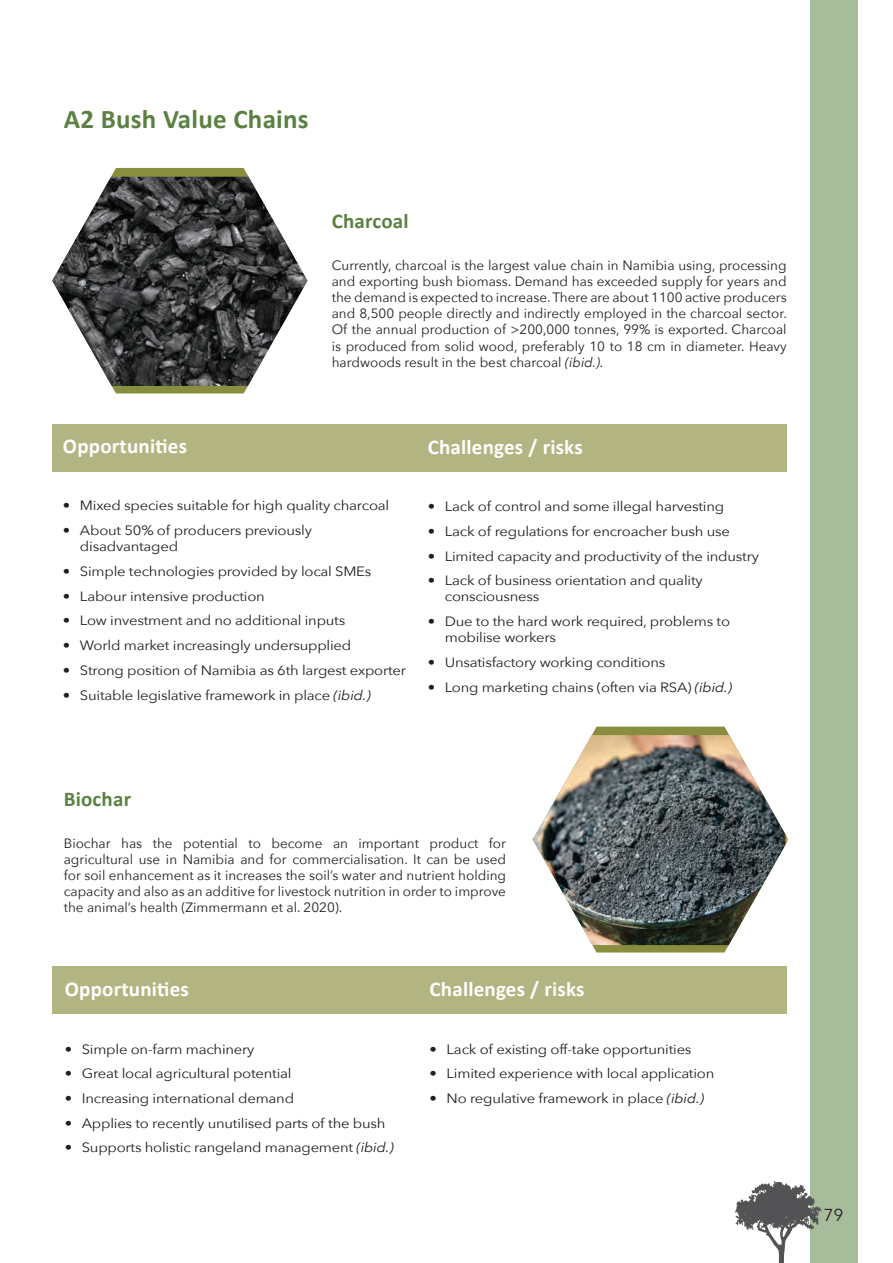
<style>
.page{position:relative;width:893px;height:1263px;background:#fff}
.page>*{position:absolute;margin:0;border:0;box-sizing:border-box;transform-origin:0 0}
.t1{font:700 27px "Calibri";letter-spacing:.01em;color:#5a8142}
.t2{font:700 21px "Calibri";letter-spacing:.01em;color:#fff}
.t3{font:700 21px "Calibri";letter-spacing:.01em;color:#5a8142}
.t4{font:17.25px "Avenir Next";color:#231f20}
.t5{font:13.5px/16.2px "Avenir Next";letter-spacing:-.015em;color:#231f20;scale:1.1 1}
.t6{font:13.5px/16.2px "Avenir Next";letter-spacing:-.015em;color:#231f20;text-align:justify}
.s1{font-style:italic}
</style>
<div class="page">
<div style="left:811px;top:0;width:47px;height:1263px;background:#a7bc9a"></div>
<svg style="left:735px;top:1181px;width:87px;height:82px"></svg>
<div style="left:52px;top:967px;width:735px;height:47px;background:#b2b581"></div>
<div style="left:52px;top:424px;width:735px;height:48px;background:#b2b581"></div>
<svg style="left:111px;top:168px;width:138px;height:225px;fill:#888e3d"></svg>
<img style="left:52px;top:177px;width:255px;height:209px">
<svg style="left:592px;top:727px;width:137px;height:225px;fill:#888e3d"></svg>
<img style="left:533px;top:735px;width:255px;height:210px">
<p class="t1" style="left:64px;top:100px;width:246px">A2 Bush Value Chains</p>
<p class="t2" style="left:63px;top:431px;width:126px">Opportunities</p>
<p class="t3" style="left:332px;top:206px;width:78px">Charcoal</p>
<p class="t6" style="left:332px;top:256px;width:457px">Currently, charcoal is the largest value chain in Namibia using, processing and exporting bush biomass. Demand has exceeded supply for years and the demand is expected to increase. There are about 1100 active producers and 8,500 people directly and indirectly employed in the charcoal sector.<br>Of the annual production of &gt;200,000 tonnes, 99% is exported. Charcoal is produced from solid wood, preferably 10 to 18 cm in diameter. Heavy hardwoods result in the best charcoal <span class="s1">(ibid.).</span></p>
<p class="t2" style="left:428px;top:432px;width:156px">Challenges / risks</p>
<p class="t5" style="left:63px;top:497px;width:298px">• Mixed species suitable for high quality charcoal</p>
<p class="t5" style="left:80px;top:522px;width:212px;text-indent:-17px">• About 50% of producers previously disadvantaged</p>
<p class="t5" style="left:63px;top:563px;width:282px">• Simple technologies provided by local SMEs</p>
<p class="t5" style="left:63px;top:587px;width:185px">• Labour intensive production</p>
<p class="t5" style="left:63px;top:612px;width:258px">• Low investment and no additional inputs</p>
<p class="t5" style="left:63px;top:637px;width:264px">• World market increasingly undersupplied</p>
<p class="t5" style="left:63px;top:661px;width:313px">• Strong position of Namibia as 6th largest exporter</p>
<p class="t5" style="left:63px;top:686px;width:281px">• Suitable legislative framework in place <span class="s1">(ibid.)</span></p>
<p class="t5" style="left:428px;top:498px;width:271px">• Lack of control and some illegal harvesting</p>
<p class="t5" style="left:428px;top:522px;width:276px">• Lack of regulations for encroacher bush use</p>
<p class="t5" style="left:428px;top:547px;width:303px">• Limited capacity and productivity of the industry</p>
<p class="t5" style="left:445px;top:572px;width:236px;text-indent:-17px">• Lack of business orientation and quality consciousness</p>
<p class="t5" style="left:445px;top:613px;width:261px;text-indent:-17px">• Due to the hard work required, problems to mobilise workers</p>
<p class="t5" style="left:428px;top:654px;width:217px">• Unsatisfactory working conditions</p>
<p class="t5" style="left:428px;top:678px;width:278px">• Long marketing chains (often via RSA) <span class="s1">(ibid.)</span></p>
<p class="t3" style="left:64px;top:784px;width:69px">Biochar</p>
<p class="t6" style="left:64px;top:834px;width:444px">Biochar has the potential to become an important product for agricultural use in Namibia and for commercialisation. It can be used for soil enhancement as it increases the soil’s water and nutrient holding capacity and also as an additive for livestock nutrition in order to improve the animal’s health (Zimmermann et al. 2020).</p>
<p class="t2" style="left:65px;top:975px;width:126px">Opportunities</p>
<p class="t5" style="left:65px;top:1040px;width:174px">• Simple on-farm machinery</p>
<p class="t5" style="left:65px;top:1065px;width:208px">• Great local agricultural potential</p>
<p class="t5" style="left:65px;top:1089px;width:210px">• Increasing international demand</p>
<p class="t5" style="left:65px;top:1114px;width:293px">• Applies to recently unutilised parts of the bush</p>
<p class="t5" style="left:65px;top:1139px;width:301px">• Supports holistic rangeland management <span class="s1">(ibid.)</span></p>
<p class="t2" style="left:430px;top:975px;width:156px">Challenges / risks</p>
<p class="t5" style="left:430px;top:1040px;width:240px">• Lack of existing off-take opportunities</p>
<p class="t5" style="left:430px;top:1065px;width:260px">• Limited experience with local application</p>
<p class="t5" style="left:430px;top:1089px;width:251px">• No regulative framework in place <span class="s1">(ibid.)</span></p>
<p class="t4" style="left:823px;top:1200px;width:22px">79</p>
</div>
